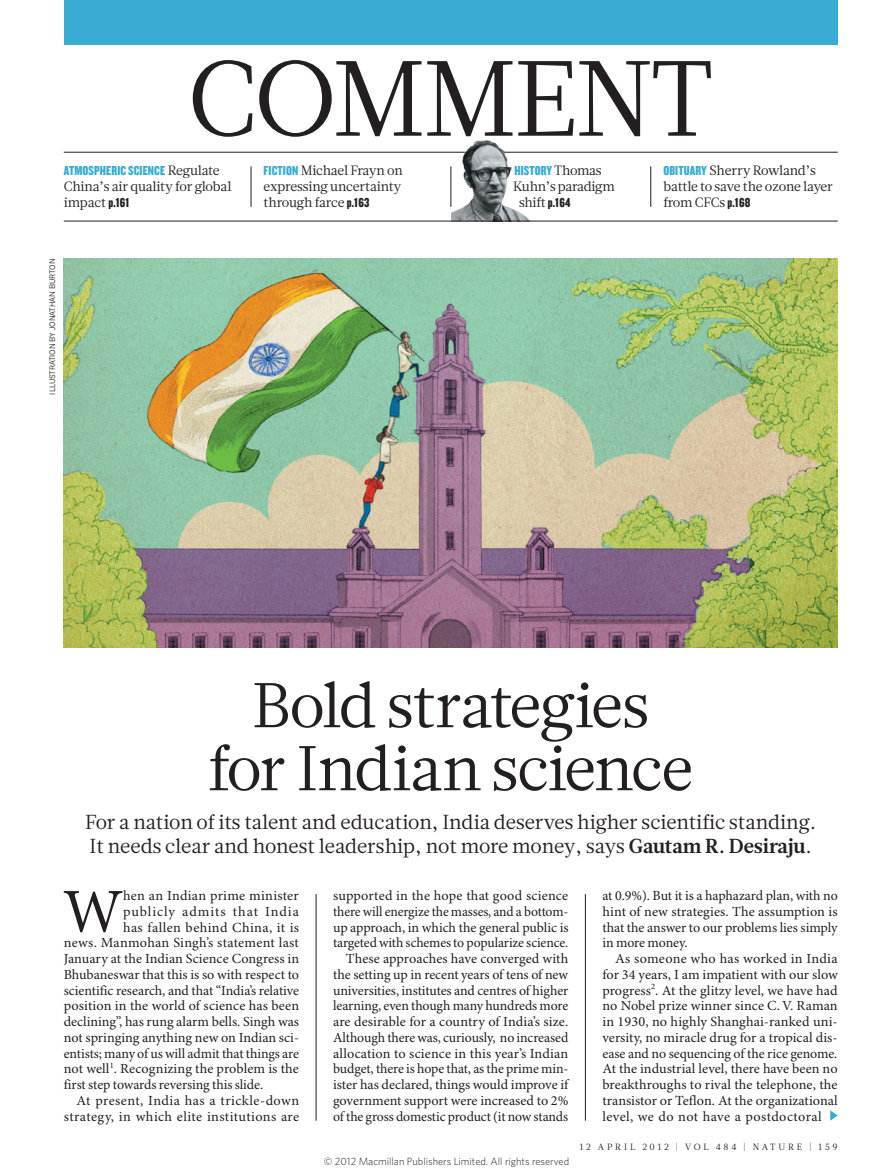
<style>
.page{position:relative;width:893px;height:1174px;background:#fff}
.page>*{position:absolute;margin:0;border:0;box-sizing:border-box;transform-origin:0 0}
.SECTION_HEADING{font:106.5px "Glosa Math";letter-spacing:-.025em;color:#231f20}
.HEAD_42{font:63px/63px "Glosa Math";letter-spacing:-.03em;color:#231f20;text-align:center}
.BODY_DROP_CAP{font:62.4px "Minion Pro";color:#231f20}
.INTRO{font:20.25px/23.7px "Glosa Math";letter-spacing:-.01em;color:#231f20}
.BODY_INDENT{font:13.95px/15.8px "Minion Pro";color:#231f20;text-align:justify}
.BODY_DROP_CAP-2{font:13.95px "Minion Pro";color:#231f20}
.BODY_INDENT-2{font:13.95px/15.8px "Minion Pro";letter-spacing:.03em;color:#231f20;text-align:right}
.BODY_DROP_CAP-3{font:13.95px "Minion Pro";letter-spacing:.025em;color:#231f20}
.BODY_DROP_CAP-4{font:13.95px "Minion Pro";letter-spacing:.065em;color:#231f20}
.MINI_TOC_TEXT{font:13.5px/15.8px "Glosa Math";letter-spacing:-.02em;color:#231f20}
.MINI_TOC_TEXT-2{font:13.5px "Knockout 69 Full Liteweight";letter-spacing:.01em;color:#38acd2}
.t1{font:300 10.5px "Whitney";color:#231f20}
.t2{font:9px "Glosa Math";letter-spacing:.3em;color:#231f20}
.PIC_CREDIT{font:7.5px "News Gothic MTOT";color:#231f20}
.s1{font-family:"Knockout 69 Full Liteweight";color:#38acd2}
.s2{font-family:"Knockout 69 Full Liteweight"}
.s3{font-family:"Glosa Math";color:#231f20}
.s4{font-weight:700}
</style>
<div class="page">
<hr style="left:64px;top:152px;width:774px;height:1px;background:#231f20">
<img style="left:451px;top:140px;width:87px;height:81px">
<svg style="left:830px;top:1110px;width:8px;height:10px"></svg>
<img style="left:64px;top:258px;width:774px;height:390px">
<hr style="left:585px;top:894px;width:1px;height:226px;background:#231f20">
<hr style="left:316px;top:894px;width:1px;height:226px;background:#231f20">
<div style="left:64px;top:0;width:774px;height:45px;background:#38acd2"></div>
<hr style="left:64px;top:221px;width:774px;height:1px;background:#231f20">
<hr style="left:251px;top:166px;width:1px;height:41px;background:#231f20">
<hr style="left:451px;top:166px;width:1px;height:41px;background:#231f20">
<hr style="left:650px;top:166px;width:1px;height:41px;background:#231f20">
<p class="SECTION_HEADING" style="left:187px;top:29px;width:528px">COMMENT</p>
<p class="MINI_TOC_TEXT" style="left:64px;top:163px;width:169px"><span class="s1">ATMOSPHERIC SCIENCE</span> Regulate<br>China’s air quality for global impact <span class="s2">p.161</span></p>
<p class="MINI_TOC_TEXT" style="left:264px;top:163px;width:141px;text-align:justify"><span class="s1">FICTION</span> Michael Frayn on expressing uncertainty through farce <span class="s2">p.163</span></p>
<p class="MINI_TOC_TEXT" style="left:663px;top:163px;width:171px"><span class="s1">OBITUARY</span> Sherry Rowland’s battle to save the ozone layer from CFCs <span class="s2">p.168</span></p>
<p class="MINI_TOC_TEXT-2" style="left:514px;top:162px;width:89px">HISTORY <span class="s3">Thomas</span></p>
<p class="MINI_TOC_TEXT" style="left:513px;top:179px;width:103px">Kuhn’s paradigm</p>
<p class="MINI_TOC_TEXT" style="left:519px;top:194px;width:53px">shift <span class="s2">p.164</span></p>
<p class="PIC_CREDIT" style="left:48px;top:394px;width:138px;rotate:-90deg">ILLUSTRATION BY JONATHAN BURTON</p>
<p class="HEAD_42" style="left:208px;top:674px;width:487px">Bold strategies for Indian science</p>
<p class="INTRO" style="left:85px;top:810px;width:733px">For a nation of its talent and education, India deserves higher scientific standing.<br>It needs clear and honest leadership, not more money, says <span class="s4">Gautam R. Desiraju</span>.</p>
<p class="BODY_DROP_CAP" style="left:63px;top:874px;width:62px">W</p>
<p class="BODY_DROP_CAP-2" style="left:123px;top:887px;width:177px">hen an Indian prime minister</p>
<p class="BODY_DROP_CAP-4" style="left:123px;top:903px;width:177px">publicly admits that India</p>
<p class="BODY_DROP_CAP-3" style="left:123px;top:918px;width:178px">has fallen behind China, it is</p>
<p class="BODY_DROP_CAP-2" style="left:64px;top:934px;width:237px">news. Manmohan Singh’s statement last</p>
<p class="BODY_DROP_CAP-2" style="left:64px;top:950px;width:237px">January at the Indian Science Congress in</p>
<p class="BODY_DROP_CAP-2" style="left:64px;top:966px;width:237px">Bhubaneswar that this is so with respect to</p>
<p class="BODY_DROP_CAP-2" style="left:64px;top:981px;width:237px">scientific research, and that “India’s relative</p>
<p class="BODY_DROP_CAP-2" style="left:64px;top:997px;width:237px">position in the world of science has been</p>
<p class="BODY_DROP_CAP-2" style="left:64px;top:1013px;width:237px">declining”, has rung alarm bells. Singh was</p>
<p class="BODY_DROP_CAP-2" style="left:64px;top:1029px;width:237px">not springing anything new on Indian sci-</p>
<p class="BODY_DROP_CAP-2" style="left:64px;top:1044px;width:237px">entists; many of us will admit that things are</p>
<p class="BODY_DROP_CAP-2" style="left:64px;top:1060px;width:237px">not well<sup>1</sup>. Recognizing the problem is the</p>
<p class="BODY_DROP_CAP-2" style="left:64px;top:1076px;width:201px">first step towards reversing this slide.</p>
<p class="BODY_INDENT-2" style="left:64px;top:1093px;width:237px">At present, India has a trickle-down strategy, in which elite institutions are</p>
<p class="BODY_INDENT" style="left:333px;top:888px;width:237px">supported in the hope that good science there will energize the masses, and a bottom&shy;up approach, in which the general public is targeted with schemes to popularize science.</p>
<p class="BODY_INDENT" style="left:333px;top:951px;width:237px;text-indent:13px">These approaches have converged with the setting up in recent years of tens of new universities, institutes and centres of higher learning, even though many hundreds more are desirable for a country of India’s size.<br>Although there was, curiously, no increased allocation to science in this year’s Indian budget, there is hope that, as the prime min&shy;ister has declared, things would improve if government support were increased to 2% of the gross domestic product (it now stands</p>
<p class="t1" style="left:324px;top:1154px;width:247px">© 2012 Macmillan Publishers Limited. All rights reserved</p>
<p class="BODY_INDENT" style="left:602px;top:888px;width:237px">at 0.9%). But it is a haphazard plan, with no hint of new strategies. The assumption is that the answer to our problems lies simply in more money.</p>
<p class="BODY_INDENT" style="left:602px;top:951px;width:237px;text-indent:13px">As someone who has worked in India for 34 years, I am impatient with our slow progress<sup>2</sup>. At the glitzy level, we have had no Nobel prize winner since C.V. Raman in 1930, no highly Shanghai-ranked uni&shy;versity, no miracle drug for a tropical dis&shy;ease and no sequencing of the rice genome.<br>At the industrial level, there have been no breakthroughs to rival the telephone, the transistor or Teflon. At the organizational level, we do not have a postdoctoral</p>
<p class="t2" style="left:580px;top:1141px;width:259px">12 APRIL 2012 | VOL 484 | NATURE | 159</p>
</div>
